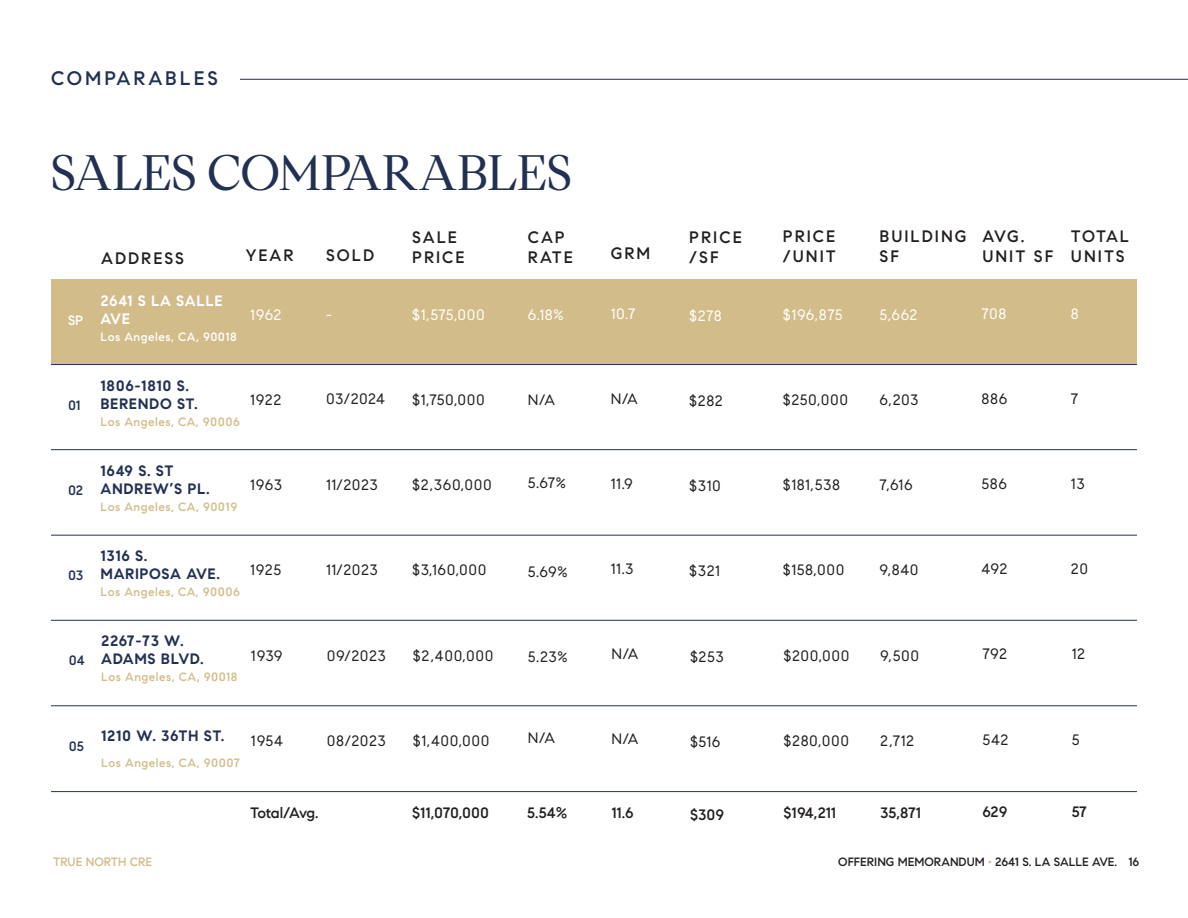
<style>
.page{position:relative;width:1188px;height:918px;background:#fff}
.page>*{position:absolute;margin:0;border:0;box-sizing:border-box;transform-origin:0 0}
.t1{font:49.5px "Compass Serif";letter-spacing:-.005em;color:#223153}
.t2{font:500 19.5px "Compass Sans";letter-spacing:.15em;color:#223153}
.t3{font:500 16.5px "Compass Sans";letter-spacing:.12em;color:#231f20}
.t4{font:15px "Compass Sans";letter-spacing:.04em;color:#231f20}
.t5{font:700 15px/18px "Compass Sans";letter-spacing:.04em;color:#223153}
.t6{font:15px "Compass Sans";letter-spacing:.025em;color:#fff}
.t7{font:500 15px "Compass Sans";color:#231f20}
.t8{font:700 15px/18px "Compass Sans";letter-spacing:.04em;color:#fff}
.t9{font:500 15px "Compass Sans";letter-spacing:-.025em;color:#231f20}
.t10{font:500 13.5px "Compass Sans";letter-spacing:-.005em;color:#223153}
.t11{font:500 13.5px "Compass Sans";color:#fff}
.t12{font:500 12px "Compass Sans";letter-spacing:.04em;color:#d2bc89}
.t13{font:500 12px "Compass Sans";color:#231f20}
.t14{font:500 12px "Compass Sans";letter-spacing:.04em;color:#fff}
.t15{font:500 12px "Compass Sans";color:#d2bc89}
.s1{color:#d2bc89}
</style>
<div class="page">
<hr style="left:240px;top:79px;width:948px;height:1px;background:#223153">
<div style="left:51px;top:280px;width:1086px;height:85px;background:#d2bc89"></div>
<hr style="left:51px;top:364px;width:1086px;height:1px;background:#223153">
<hr style="left:51px;top:449px;width:1086px;height:1px;background:#223153">
<hr style="left:51px;top:535px;width:1086px;height:1px;background:#223153">
<hr style="left:51px;top:620px;width:1086px;height:1px;background:#223153">
<hr style="left:51px;top:705px;width:1086px;height:1px;background:#223153">
<hr style="left:51px;top:791px;width:1086px;height:1px;background:#223153">
<p class="t2" style="left:51px;top:67px;width:168px">COMPARABLES</p>
<p class="t1" style="left:51px;top:143px;width:522px">SALES COMPARABLES</p>
<p class="t3" style="left:101px;top:248px;width:84px">ADDRESS</p>
<p class="t3" style="left:246px;top:245px;width:49px">YEAR</p>
<p class="t3" style="left:326px;top:245px;width:50px">SOLD</p>
<p class="t3" style="left:412px;top:227px;width:46px">SALE</p>
<p class="t3" style="left:412px;top:247px;width:54px">PRICE</p>
<p class="t3" style="left:528px;top:227px;width:38px">CAP</p>
<p class="t3" style="left:528px;top:247px;width:47px">RATE</p>
<p class="t3" style="left:611px;top:244px;width:41px">GRM</p>
<p class="t3" style="left:689px;top:227px;width:54px">PRICE</p>
<p class="t3" style="left:689px;top:247px;width:31px">/SF</p>
<p class="t3" style="left:783px;top:226px;width:54px">PRICE</p>
<p class="t3" style="left:783px;top:246px;width:55px">/UNIT</p>
<p class="t3" style="left:880px;top:226px;width:89px">BUILDING</p>
<p class="t3" style="left:880px;top:246px;width:21px">SF</p>
<p class="t3" style="left:982px;top:226px;width:44px">AVG.</p>
<p class="t3" style="left:982px;top:246px;width:73px">UNIT SF</p>
<p class="t3" style="left:1071px;top:226px;width:60px">TOTAL</p>
<p class="t3" style="left:1071px;top:246px;width:55px">UNITS</p>
<p class="t11" style="left:68px;top:312px;width:17px">SP</p>
<p class="t10" style="left:68px;top:397px;width:14px">01</p>
<p class="t10" style="left:68px;top:482px;width:17px">02</p>
<p class="t10" style="left:68px;top:567px;width:17px">03</p>
<p class="t10" style="left:69px;top:653px;width:18px">04</p>
<p class="t8" style="left:101px;top:291px;width:124px">2641 S LA SALLE<br>AVE</p>
<p class="t14" style="left:101px;top:330px;width:138px">Los Angeles, CA, 90018</p>
<p class="t6" style="left:250px;top:306px;width:33px">1962</p>
<p class="t6" style="left:326px;top:306px;width:7px">-</p>
<p class="t6" style="left:412px;top:306px;width:74px">$1,575,000</p>
<p class="t6" style="left:528px;top:306px;width:37px">6.18%</p>
<p class="t6" style="left:611px;top:304px;width:26px">10.7</p>
<p class="t6" style="left:689px;top:307px;width:34px">$278</p>
<p class="t6" style="left:783px;top:306px;width:61px">$196,875</p>
<p class="t6" style="left:880px;top:306px;width:40px">5,662</p>
<p class="t6" style="left:982px;top:305px;width:26px">708</p>
<p class="t6" style="left:1071px;top:305px;width:9px">8</p>
<p class="t5" style="left:101px;top:376px;width:99px">1806-1810 S.<br>BERENDO ST.</p>
<p class="t12" style="left:101px;top:415px;width:141px">Los Angeles, CA, 90006</p>
<p class="t4" style="left:250px;top:391px;width:33px">1922</p>
<p class="t4" style="left:326px;top:390px;width:60px">03/2024</p>
<p class="t4" style="left:412px;top:391px;width:74px">$1,750,000</p>
<p class="t4" style="left:528px;top:391px;width:29px">N/A</p>
<p class="t4" style="left:611px;top:389px;width:29px">N/A</p>
<p class="t4" style="left:689px;top:392px;width:35px">$282</p>
<p class="t4" style="left:783px;top:391px;width:67px">$250,000</p>
<p class="t4" style="left:880px;top:391px;width:40px">6,203</p>
<p class="t4" style="left:982px;top:390px;width:27px">886</p>
<p class="t4" style="left:1071px;top:390px;width:9px">7</p>
<p class="t5" style="left:101px;top:461px;width:111px">1649 S. ST<br>ANDREW’S PL.</p>
<p class="t12" style="left:101px;top:500px;width:138px">Los Angeles, CA, 90019</p>
<p class="t4" style="left:250px;top:476px;width:33px">1963</p>
<p class="t4" style="left:326px;top:476px;width:53px">11/2023</p>
<p class="t4" style="left:412px;top:476px;width:81px">$2,360,000</p>
<p class="t4" style="left:528px;top:474px;width:40px">5.67%</p>
<p class="t4" style="left:611px;top:475px;width:24px">11.9</p>
<p class="t4" style="left:689px;top:477px;width:33px">$310</p>
<p class="t4" style="left:783px;top:476px;width:59px">$181,538</p>
<p class="t4" style="left:880px;top:476px;width:35px">7,616</p>
<p class="t4" style="left:982px;top:475px;width:27px">586</p>
<p class="t4" style="left:1071px;top:475px;width:15px">13</p>
<p class="t5" style="left:101px;top:546px;width:121px">1316 S.<br>MARIPOSA AVE.</p>
<p class="t12" style="left:101px;top:585px;width:141px">Los Angeles, CA, 90006</p>
<p class="t4" style="left:250px;top:561px;width:32px">1925</p>
<p class="t4" style="left:326px;top:561px;width:53px">11/2023</p>
<p class="t4" style="left:412px;top:561px;width:76px">$3,160,000</p>
<p class="t4" style="left:528px;top:562px;width:41px">5.69%</p>
<p class="t4" style="left:611px;top:560px;width:24px">11.3</p>
<p class="t4" style="left:689px;top:562px;width:32px">$321</p>
<p class="t4" style="left:783px;top:561px;width:63px">$158,000</p>
<p class="t4" style="left:880px;top:561px;width:41px">9,840</p>
<p class="t4" style="left:982px;top:560px;width:27px">492</p>
<p class="t4" style="left:1071px;top:560px;width:19px">20</p>
<p class="t5" style="left:101px;top:631px;width:104px">2267-73 W.<br>ADAMS BLVD.</p>
<p class="t12" style="left:101px;top:670px;width:138px">Los Angeles, CA, 90018</p>
<p class="t4" style="left:251px;top:646px;width:33px">1939</p>
<p class="t4" style="left:327px;top:646px;width:60px">09/2023</p>
<p class="t4" style="left:413px;top:646px;width:82px">$2,400,000</p>
<p class="t4" style="left:528px;top:647px;width:41px">5.23%</p>
<p class="t4" style="left:611px;top:645px;width:29px">N/A</p>
<p class="t4" style="left:690px;top:647px;width:35px">$253</p>
<p class="t4" style="left:784px;top:646px;width:67px">$200,000</p>
<p class="t4" style="left:880px;top:646px;width:40px">9,500</p>
<p class="t4" style="left:982px;top:645px;width:26px">792</p>
<p class="t4" style="left:1072px;top:645px;width:15px">12</p>
<p class="t10" style="left:69px;top:738px;width:17px">05</p>
<p class="t5" style="left:101px;top:727px;width:125px">1210 W. 36TH ST.</p>
<p class="t12" style="left:101px;top:755px;width:140px">Los Angeles, CA, 90007</p>
<p class="t4" style="left:251px;top:731px;width:34px">1954</p>
<p class="t4" style="left:327px;top:731px;width:60px">08/2023</p>
<p class="t4" style="left:413px;top:731px;width:78px">$1,400,000</p>
<p class="t4" style="left:528px;top:729px;width:29px">N/A</p>
<p class="t4" style="left:611px;top:730px;width:29px">N/A</p>
<p class="t4" style="left:690px;top:733px;width:32px">$516</p>
<p class="t4" style="left:784px;top:731px;width:67px">$280,000</p>
<p class="t4" style="left:880px;top:731px;width:35px">2,712</p>
<p class="t4" style="left:982px;top:730px;width:28px">542</p>
<p class="t4" style="left:1072px;top:730px;width:9px">5</p>
<p class="t9" style="left:250px;top:804px;width:70px">Total/Avg.</p>
<p class="t7" style="left:412px;top:804px;width:78px">$11,070,000</p>
<p class="t7" style="left:527px;top:804px;width:42px">5.54%</p>
<p class="t7" style="left:611px;top:804px;width:24px">11.6</p>
<p class="t7" style="left:690px;top:805px;width:35px">$309</p>
<p class="t7" style="left:784px;top:804px;width:54px">$194,211</p>
<p class="t7" style="left:880px;top:804px;width:42px">35,871</p>
<p class="t7" style="left:982px;top:803px;width:26px">629</p>
<p class="t7" style="left:1072px;top:803px;width:17px">57</p>
<p class="t15" style="left:53px;top:855px;width:101px">TRUE NORTH CRE</p>
<p class="t13" style="left:838px;top:855px;width:281px">OFFERING MEMORANDUM <span class="s1">•</span> 2641 S. LA SALLE AVE.</p>
<p class="t13" style="left:1128px;top:855px;width:13px">16</p>
</div>
